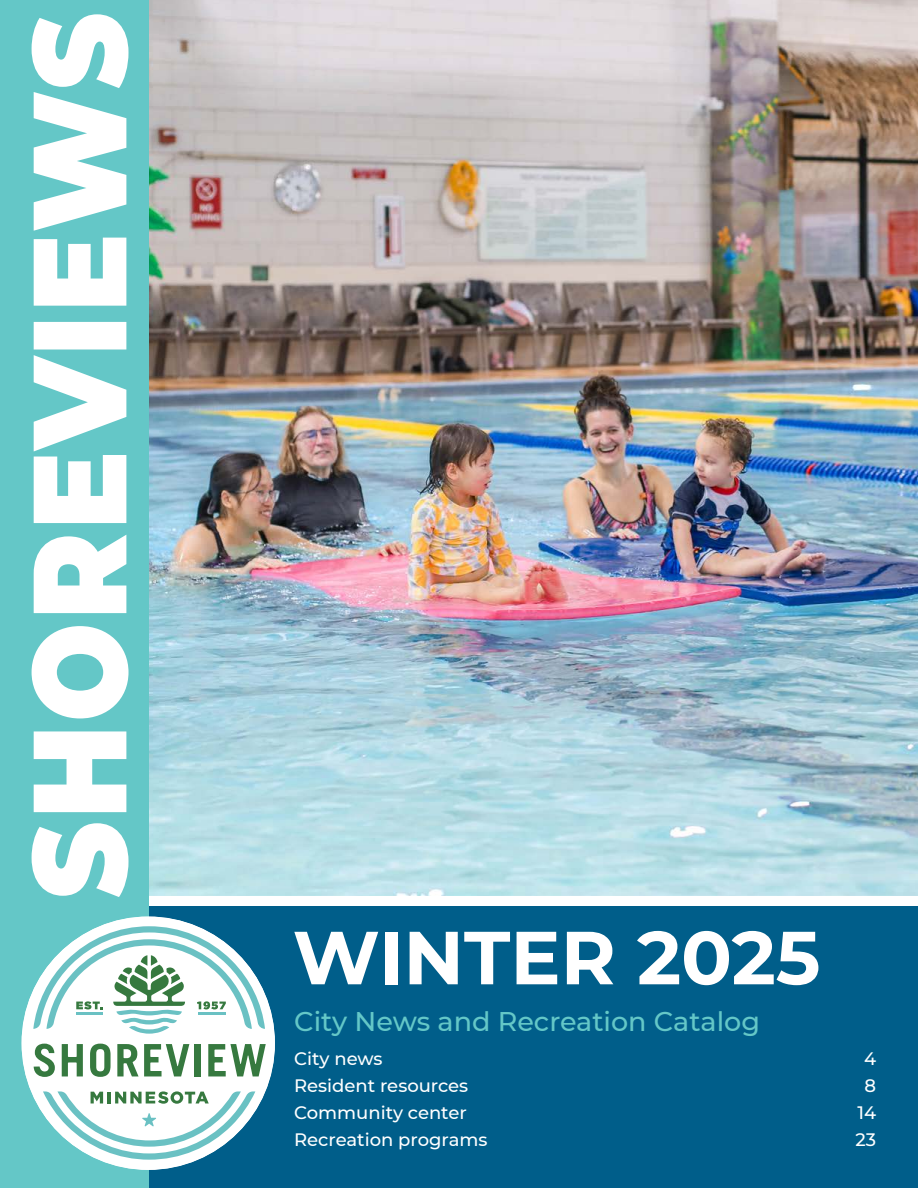
<style>
.page{position:relative;width:918px;height:1188px;background:#fff}
.page>*{position:absolute;margin:0;border:0;box-sizing:border-box;transform-origin:0 0}
.t1{font:700 75px "Montserrat";color:#fff}
.t2{font:500 27px "Montserrat";color:#64c7c7}
.t3{font:500 18px "Montserrat";color:#fff}
</style>
<div class="page">
<img style="left:148px;top:0;width:770px;height:896px">
<div style="left:0;top:906px;width:918px;height:282px;background:#005e8a"></div>
<div style="left:0;top:0;width:148px;height:1188px;background:#64c7c7"></div>
<div style="left:22px;top:917px;width:253px;height:253px;background:#fff;border-radius:50%"></div>
<svg style="left:33px;top:926px;width:232px;height:234px"></svg>
<svg style="left:142px;top:1113px;width:14px;height:14px"></svg>
<hr style="left:76px;top:1012px;width:27px;height:2px;background:#6ac1c3">
<hr style="left:198px;top:1012px;width:28px;height:2px;background:#6ac1c3">
<svg style="left:34px;top:1044px;width:21px;height:33px"></svg>
<svg style="left:62px;top:1044px;width:21px;height:32px"></svg>
<svg style="left:90px;top:1044px;width:21px;height:33px"></svg>
<svg style="left:117px;top:1044px;width:72px;height:32px"></svg>
<div style="left:195px;top:1044px;width:6px;height:32px;background:#36793f"></div>
<svg style="left:208px;top:1044px;width:58px;height:32px"></svg>
<svg style="left:91px;top:1091px;width:118px;height:13px"></svg>
<svg style="left:76px;top:1001px;width:27px;height:8px"></svg>
<svg style="left:197px;top:1001px;width:29px;height:8px"></svg>
<svg style="left:113px;top:955px;width:72px;height:79px"></svg>
<svg style="left:32px;top:14px;width:97px;height:883px;fill:#fff"></svg>
<h1 class="t1" style="left:293px;top:904px;width:529px">WINTER 2025</h1>
<h2 class="t2" style="left:294px;top:1002px;width:467px">City News and Recreation Catalog</h2>
<p class="t3" style="left:294px;top:1046px;width:90px">City news</p>
<p class="t3" style="left:864px;top:1046px;width:14px">4</p>
<p class="t3" style="left:294px;top:1073px;width:176px">Resident resources</p>
<p class="t3" style="left:865px;top:1073px;width:13px">8</p>
<p class="t3" style="left:294px;top:1100px;width:174px">Community center</p>
<p class="t3" style="left:857px;top:1100px;width:20px">14</p>
<p class="t3" style="left:294px;top:1127px;width:195px">Recreation programs</p>
<p class="t3" style="left:856px;top:1127px;width:22px">23</p>
</div>
